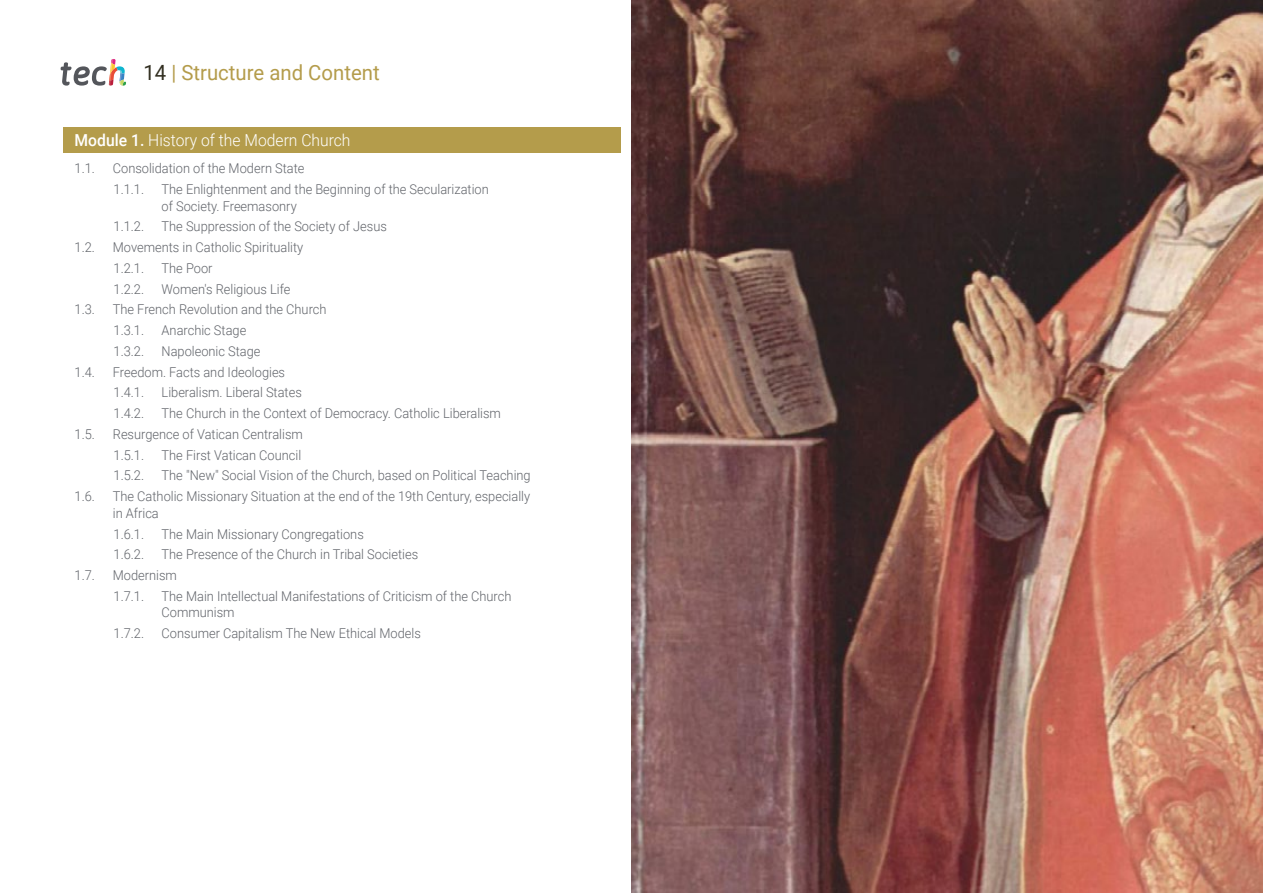
<style>
.page{position:relative;width:1263px;height:893px;background:#fff}
.page>*{position:absolute;margin:0;border:0;box-sizing:border-box;transform-origin:0 0}
.t1{font:21px "Roboto";color:#b49c4b}
.t2{font:300 16.5px "Roboto";color:#fff;scale:.95 1}
.t3{font:300 13.5px/20.7px "Roboto";color:#61646a;scale:.95 1}
.s1{color:#312e20}
.s2{font-weight:500}
</style>
<div class="page">
<div style="left:64px;top:128px;width:557px;height:25px;background:#b49c4b"></div>
<svg style="left:61px;top:59px;width:65px;height:27px"></svg>
<img style="left:631px;top:0;width:632px;height:893px">
<h1 class="t1" style="left:144px;top:57px;width:238px"><span class="s1">14</span> | Structure and Content</h1>
<p class="t2" style="left:75px;top:129px;width:292px"><span class="s2">Module 1.</span> History of the Modern Church</p>
<p class="t3" style="left:75px;top:158px;width:23px">1.1.</p>
<p class="t3" style="left:113px;top:158px;width:203px">Consolidation of the Modern State<br>1.1.1.</p>
<p class="t3" style="left:162px;top:181px;width:346px;line-height:16.5px">The Enlightenment and the Beginning of the Secularization of Society. Freemasonry</p>
<p class="t3" style="left:114px;top:216px;width:34px">1.1.2.</p>
<p class="t3" style="left:162px;top:216px;width:239px">The Suppression of the Society of Jesus</p>
<p class="t3" style="left:75px;top:237px;width:23px">1.2.</p>
<p class="t3" style="left:113px;top:237px;width:202px">Movements in Catholic Spirituality<br>1.2.1.</p>
<p class="t3" style="left:162px;top:257px;width:55px">The Poor</p>
<p class="t3" style="left:114px;top:278px;width:34px">1.2.2.</p>
<p class="t3" style="left:162px;top:278px;width:137px">Women's Religious Life</p>
<p class="t3" style="left:75px;top:299px;width:23px">1.3.</p>
<p class="t3" style="left:113px;top:299px;width:226px">The French Revolution and the Church<br>1.3.1.</p>
<p class="t3" style="left:162px;top:320px;width:91px">Anarchic Stage</p>
<p class="t3" style="left:114px;top:340px;width:34px">1.3.2.</p>
<p class="t3" style="left:162px;top:340px;width:106px">Napoleonic Stage</p>
<p class="t3" style="left:75px;top:361px;width:23px">1.4.</p>
<p class="t3" style="left:113px;top:361px;width:183px">Freedom. Facts and Ideologies<br>1.4.1.</p>
<p class="t3" style="left:162px;top:382px;width:149px">Liberalism. Liberal States</p>
<p class="t3" style="left:114px;top:403px;width:34px">1.4.2.</p>
<p class="t3" style="left:162px;top:403px;width:359px">The Church in the Context of Democracy. Catholic Liberalism</p>
<p class="t3" style="left:75px;top:423px;width:23px">1.5.</p>
<p class="t3" style="left:113px;top:423px;width:201px">Resurgence of Vatican Centralism<br>1.5.1.</p>
<p class="t3" style="left:162px;top:444px;width:148px">The First Vatican Council</p>
<p class="t3" style="left:114px;top:465px;width:34px">1.5.2.</p>
<p class="t3" style="left:162px;top:465px;width:390px">The "New" Social Vision of the Church, based on Political Teaching</p>
<p class="t3" style="left:75px;top:486px;width:23px">1.6.</p>
<p class="t3" style="left:113px;top:488px;width:441px;line-height:16.5px">The Catholic Missionary Situation at the end of the 19th Century, especially in Africa</p>
<p class="t3" style="left:114px;top:523px;width:34px">1.6.1.</p>
<p class="t3" style="left:162px;top:523px;width:214px">The Main Missionary Congregations</p>
<p class="t3" style="left:114px;top:544px;width:34px">1.6.2.</p>
<p class="t3" style="left:162px;top:544px;width:272px">The Presence of the Church in Tribal Societies</p>
<p class="t3" style="left:75px;top:564px;width:23px">1.7.</p>
<p class="t3" style="left:113px;top:564px;width:69px">Modernism<br>1.7.1.</p>
<p class="t3" style="left:162px;top:587px;width:370px;line-height:16.5px">The Main Intellectual Manifestations of Criticism of the Church<br>Communism</p>
<p class="t3" style="left:114px;top:622px;width:34px">1.7.2.</p>
<p class="t3" style="left:162px;top:622px;width:274px">Consumer Capitalism The New Ethical Models</p>
</div>
